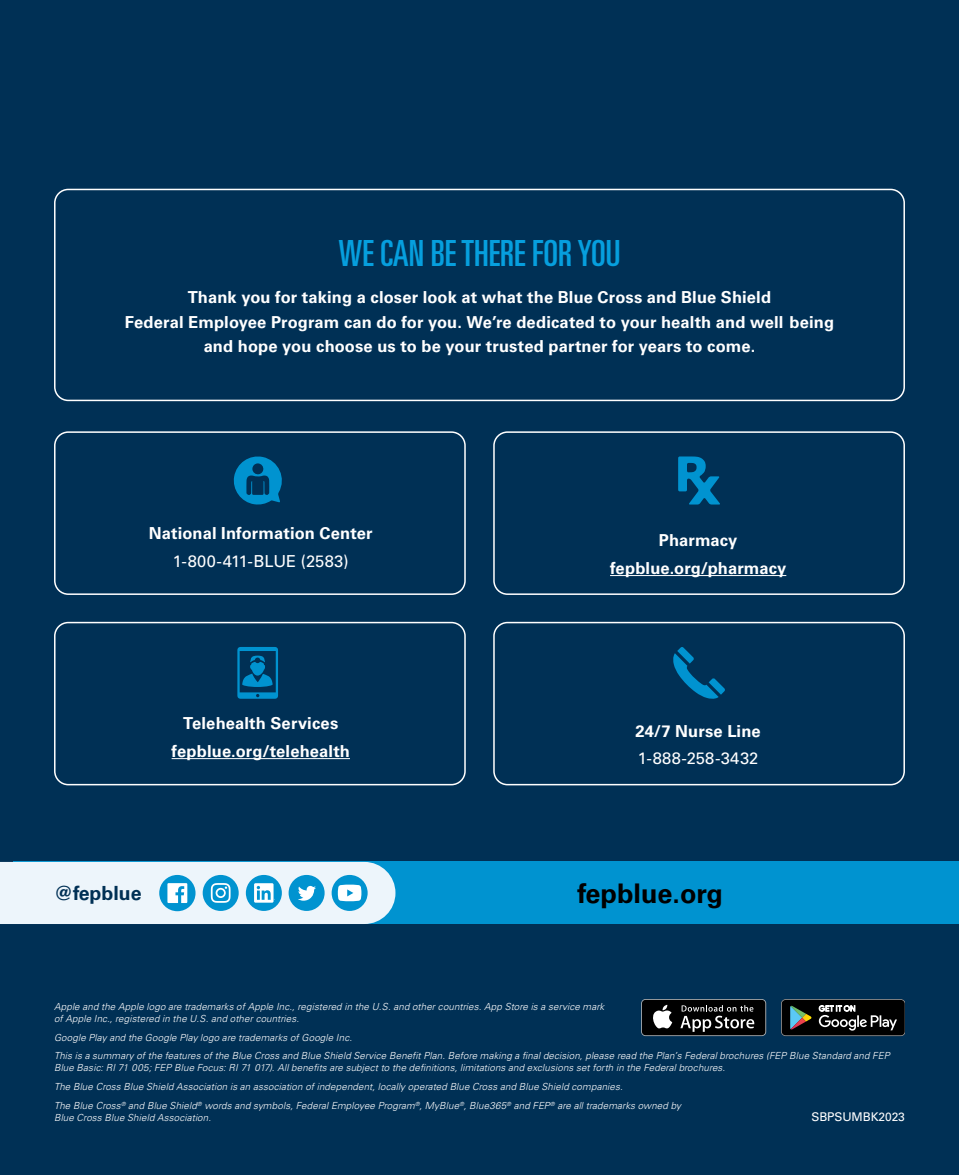
<style>
.page{position:relative;width:959px;height:1175px;background:#fff}
.page>*{position:absolute;margin:0;border:0;box-sizing:border-box;transform-origin:0 0}
.t1{font:ultra-condensed 36px "Univers LT Std";color:#069fde}
.t2{font:700 27px "Univers LT Std";color:#000}
.t3{font:700 19.5px "Univers LT Std";color:#003055}
.t4{font:700 16.5px/24px "Univers LT Std";letter-spacing:.005em;color:#fff;text-align:center}
.t5{font:16.5px "Univers LT Std";letter-spacing:.02em;color:#fff}
.t6{font:12px "Univers LT Std";letter-spacing:-.01em;color:#fff}
.t7{font:italic 300 9.75px/12px "Univers LT Std";letter-spacing:.015em;color:#fff}
</style>
<div class="page">
<div style="left:0;top:0;width:958px;height:1174px;background:#003055"></div>
<div style="left:54px;top:189px;width:850px;height:212px;border:2px solid #fff;border-radius:14px"></div>
<div style="left:54px;top:431px;width:412px;height:164px;border:2px solid #fff;border-radius:13px"></div>
<div style="left:54px;top:622px;width:412px;height:163px;border:2px solid #fff;border-radius:13px"></div>
<div style="left:493px;top:431px;width:411px;height:164px;border:2px solid #fff;border-radius:13px"></div>
<div style="left:493px;top:622px;width:411px;height:163px;border:2px solid #fff;border-radius:13px"></div>
<hr style="left:172px;top:758px;width:178px;height:1px;background:#fff">
<hr style="left:610px;top:575px;width:176px;height:1px;background:#fff">
<svg style="left:233px;top:456px;width:49px;height:49px"></svg>
<svg style="left:678px;top:456px;width:42px;height:48px"></svg>
<svg style="left:237px;top:647px;width:41px;height:51px"></svg>
<svg style="left:673px;top:647px;width:52px;height:52px"></svg>
<div style="left:14px;top:862px;width:944px;height:62px;background:#0093d0"></div>
<svg style="left:0;top:862px;width:395px;height:62px"></svg>
<svg style="left:641px;top:999px;width:125px;height:37px"></svg>
<div style="left:642px;top:999px;width:123px;height:36px;background:#000;border-radius:4px"></div>
<svg style="left:653px;top:1004px;width:19px;height:24px"></svg>
<svg style="left:680px;top:1005px;width:74px;height:26px"></svg>
<svg style="left:781px;top:999px;width:123px;height:37px;background:#2c2e2d"></svg>
<h2 class="t1" style="left:338px;top:233px;width:283px">WE CAN BE THERE FOR YOU</h2>
<p class="t4" style="left:125px;top:286px;width:710px">Thank you for taking a closer look at what the Blue Cross and Blue Shield<br>Federal Employee Program can do for you. We’re dedicated to your health and well being and hope you choose us to be your trusted partner for years to come.</p>
<p class="t4" style="left:149px;top:521px;width:225px">National Information Center</p>
<p class="t5" style="left:173px;top:551px;width:177px">1-800-411-BLUE (2583)</p>
<p class="t4" style="left:172px;top:709px;width:180px;line-height:27.8px">Telehealth Services fepblue.org/telehealth</p>
<p class="t4" style="left:610px;top:526px;width:178px;line-height:27.8px">Pharmacy fepblue.org/pharmacy</p>
<p class="t4" style="left:635px;top:719px;width:127px">24/7 Nurse Line</p>
<p class="t5" style="left:638px;top:748px;width:122px">1-888-258-3432</p>
<p class="t3" style="left:54px;top:882px;width:89px">@fepblue</p>
<h2 class="t2" style="left:577px;top:877px;width:147px">fepblue.org</h2>
<p class="t7" style="left:54px;top:1000px;width:552px">Apple and the Apple logo are trademarks of Apple Inc., registered in the U.S. and other countries. App Store is a service mark of Apple Inc., registered in the U.S. and other countries.</p>
<p class="t7" style="left:54px;top:1031px;width:299px">Google Play and the Google Play logo are trademarks of Google Inc.</p>
<p class="t7" style="left:54px;top:1050px;width:837px">This is a summary of the features of the Blue Cross and Blue Shield Service Benefit Plan. Before making a final decision, please read the Plan s Federal brochures (FEP Blue Standard and FEP<br>Blue Basic: RI 71 005; FEP Blue Focus: RI 71 017). All benefits are subject to the definitions, limitations and exclusions set forth in the Federal brochures.</p>
<p class="t7" style="left:54px;top:1080px;width:570px">The Blue Cross Blue Shield Association is an association of independent, locally operated Blue Cross and Blue Shield companies.</p>
<p class="t7" style="left:54px;top:1099px;width:628px">The Blue Cross<sup>®</sup> and Blue Shield<sup>®</sup> words and symbols, Federal Employee Program<sup>®</sup>, MyBlue<sup>®</sup>, Blue365<sup>®</sup> and FEP<sup>®</sup> are all trademarks owned by<br>Blue Cross Blue Shield Association.</p>
<p class="t6" style="left:811px;top:1109px;width:95px">SBPSUMBK2023</p>
<p class="t7" style="left:674px;top:1050px;width:4px">’</p>
</div>
